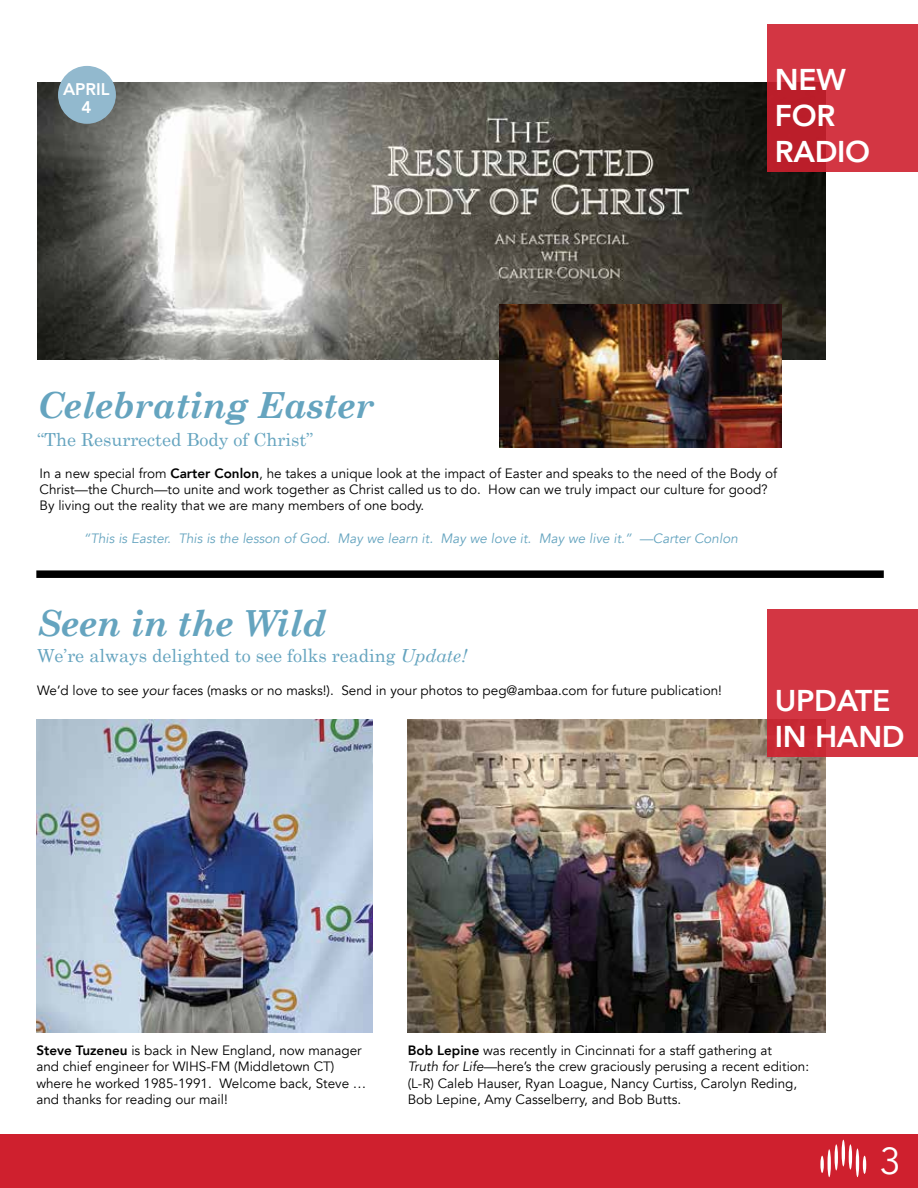
<style>
.page{position:relative;width:918px;height:1188px;background:#fff}
.page>*{position:absolute;margin:0;border:0;box-sizing:border-box;transform-origin:0 0}
.t1{font:37.5px "Avenir";color:#fff}
.t2{font:italic 700 36px "Century Schoolbook";letter-spacing:-.02em;color:#65a4bf}
.t3{font:800 30px/36px "Avenir";letter-spacing:-.01em;color:#fff}
.t4{font:18px "Century Schoolbook";color:#65a4bf}
.t5{font:800 16.8px/17.4px "Avenir";color:#fff;text-align:center}
.t6{font:13.5px/16.2px "Avenir";color:#000}
.t7{font:italic 13.5px "Avenir";color:#65a4bf}
.s1{font-weight:800}
.s2{font-style:italic}
</style>
<div class="page">
<img style="left:37px;top:83px;width:788px;height:276px">
<div style="left:0;top:1134px;width:918px;height:54px;background:#cf202e"></div>
<hr style="left:842px;top:1140px;width:3px;height:26px;background:#fff;border-radius:50%">
<hr style="left:849px;top:1144px;width:3px;height:26px;background:#fff;border-radius:50%">
<hr style="left:856px;top:1149px;width:3px;height:28px;background:#fff;border-radius:50%">
<hr style="left:863px;top:1156px;width:3px;height:18px;background:#fff;border-radius:50%">
<svg style="left:820px;top:1156px;width:4px;height:17px"></svg>
<hr style="left:828px;top:1149px;width:3px;height:28px;background:#fff;border-radius:50%">
<hr style="left:835px;top:1144px;width:3px;height:26px;background:#fff;border-radius:50%">
<img style="left:408px;top:719px;width:417px;height:314px">
<img style="left:36px;top:719px;width:336px;height:314px">
<div style="left:36px;top:570px;width:848px;height:8px;background:#000"></div>
<div style="left:768px;top:609px;width:150px;height:148px;background:linear-gradient(to right,#d0323f,#d43744)"></div>
<svg style="left:768px;top:24px;width:150px;height:148px;background:#cd303c"></svg>
<div style="left:58px;top:66px;width:58px;height:58px;background:#92b9ce;border-radius:50%"></div>
<img style="left:499px;top:305px;width:283px;height:142px">
<p class="t5" style="left:63px;top:81px;width:48px">APRIL<br>4</p>
<h2 class="t2" style="left:37px;top:382px;width:338px">Celebrating Easter</h2>
<h3 class="t4" style="left:37px;top:429px;width:278px">“The Resurrected Body of Christ”</h3>
<h3 class="t3" style="left:775px;top:62px;width:97px">NEW<br>FOR<br>RADIO</h3>
<p class="t6" style="left:40px;top:465px;width:739px">In a new special from <span class="s1">Carter Conlon</span>, he takes a unique look at the impact of Easter and speaks to the need of the Body of<br>Christ—the Church—to unite and work together as Christ called us to do. How can we truly impact our culture for good?<br>By living out the reality that we are many members of one body.</p>
<p class="t7" style="left:83px;top:530px;width:656px">“This is Easter. This is the lesson of God. May we learn it. May we love it. May we live it.” —Carter Conlon</p>
<h2 class="t2" style="left:37px;top:600px;width:291px">Seen in the Wild</h2>
<h3 class="t4" style="left:37px;top:644px;width:432px">We’re always delighted to see folks reading <span class="s2">Update!</span></h3>
<p class="t6" style="left:37px;top:682px;width:686px">We’d love to see <span class="s2">your</span> faces (masks or no masks!). Send in your photos to peg@ambaa.com for future publication!</p>
<h3 class="t3" style="left:775px;top:683px;width:131px">UPDATE<br>IN HAND</h3>
<p class="t6" style="left:36px;top:1043px;width:332px"><span class="s1">Steve Tuzeneu</span> is back in New England, now manager and chief engineer for WIHS-FM (Middletown CT) where he worked 1985-1991. Welcome back, Steve … and thanks for reading our mail!</p>
<p class="t6" style="left:408px;top:1043px;width:403px"><span class="s1">Bob Lepine</span> was recently in Cincinnati for a staff gathering at<br><span class="s2">Truth for Life</span>—here’s the crew graciously perusing a recent edition: (L-R) Caleb Hauser, Ryan Loague, Nancy Curtiss, Carolyn Reding, Bob Lepine, Amy Casselberry, and Bob Butts.</p>
<h1 class="t1" style="left:880px;top:1138px;width:22px">3</h1>
</div>
